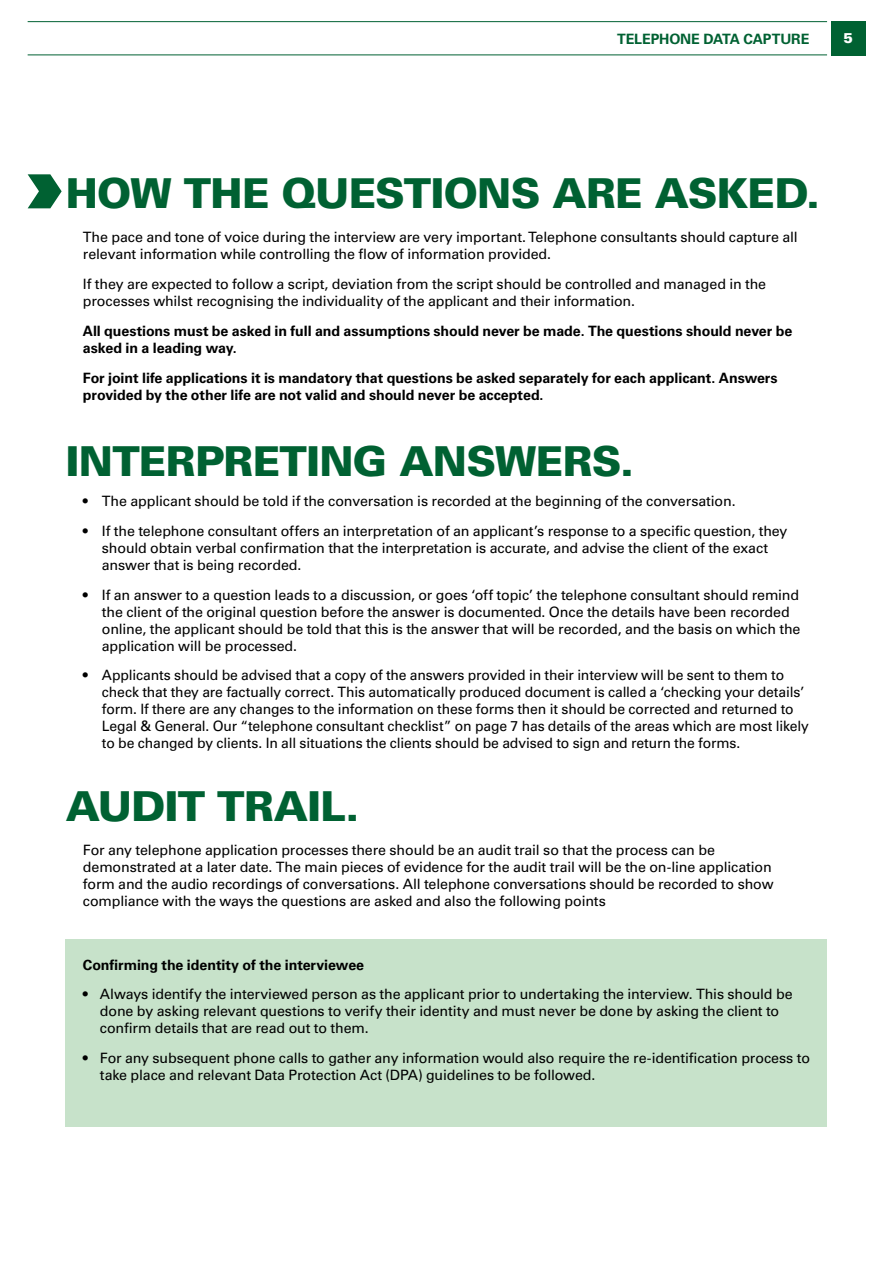
<style>
.page{position:relative;width:893px;height:1263px;background:#fff}
.page>*{position:absolute;margin:0;border:0;box-sizing:border-box;transform-origin:0 0}
.t1{font:900 41.25px "Univers LT";letter-spacing:-.02em;color:#006132}
.t2{font:14.25px/17px "Univers LT";letter-spacing:-.01em;color:#000}
.t3{font:700 14.25px/17px "Univers LT";letter-spacing:-.005em;color:#000}
.t4{font:700 14.25px "Univers LT";letter-spacing:-.01em;color:#006132}
.t5{font:900 14.25px "Univers LT";color:#fff}
</style>
<div class="page">
<div style="left:831px;top:21px;width:34px;height:34px;background:#006132"></div>
<hr style="left:28px;top:21px;width:799px;height:1px;background:#006132">
<hr style="left:28px;top:55px;width:799px;height:1px;background:#006132">
<svg style="left:28px;top:174px;width:34px;height:34px"></svg>
<div style="left:66px;top:940px;width:761px;height:187px;background:#c7e2ca"></div>
<p class="t4" style="left:617px;top:30px;width:194px">TELEPHONE DATA CAPTURE</p>
<p class="t5" style="left:844px;top:28px;width:11px">5</p>
<h1 class="t1" style="left:66px;top:168px;width:756px">HOW THE QUESTIONS ARE ASKED.</h1>
<p class="t2" style="left:83px;top:229px;width:716px">The pace and tone of voice during the interview are very important. Telephone consultants should capture all relevant information while controlling the flow of information provided.</p>
<p class="t2" style="left:83px;top:276px;width:685px">If they are expected to follow a script, deviation from the script should be controlled and managed in the processes whilst recognising the individuality of the applicant and their information.</p>
<p class="t3" style="left:83px;top:323px;width:711px">All questions must be asked in full and assumptions should never be made. The questions should never be asked in a leading way.</p>
<p class="t3" style="left:83px;top:369px;width:696px">For joint life applications it is mandatory that questions be asked separately for each applicant. Answers provided by the other life are not valid and should never be accepted.</p>
<h1 class="t1" style="left:66px;top:436px;width:570px">INTERPRETING ANSWERS.</h1>
<p class="t2" style="left:83px;top:493px;width:654px">• The applicant should be told if the conversation is recorded at the beginning of the conversation.</p>
<p class="t2" style="left:102px;top:522px;width:687px;text-indent:-19px">• If the telephone consultant offers an interpretation of an applicant’s response to a specific question, they should obtain verbal confirmation that the interpretation is accurate, and advise the client of the exact answer that is being recorded.</p>
<p class="t2" style="left:102px;top:586px;width:700px;text-indent:-19px">• If an answer to a question leads to a discussion, or goes ‘off topic’ the telephone consultant should remind the client of the original question before the answer is documented. Once the details have been recorded online, the applicant should be told that this is the answer that will be recorded, and the basis on which the application will be processed.</p>
<p class="t2" style="left:102px;top:667px;width:708px;text-indent:-19px">• Applicants should be advised that a copy of the answers provided in their interview will be sent to them to check that they are factually correct. This automatically produced document is called a ‘checking your details’ form. If there are any changes to the information on these forms then it should be corrected and returned to Legal &amp; General. Our “telephone consultant checklist” on page 7 has details of the areas which are most likely to be changed by clients. In all situations the clients should be advised to sign and return the forms.</p>
<h1 class="t1" style="left:66px;top:780px;width:295px">AUDIT TRAIL.</h1>
<p class="t2" style="left:83px;top:841px;width:692px">For any telephone application processes there should be an audit trail so that the process can be demonstrated at a later date. The main pieces of evidence for the audit trail will be the on-line application form and the audio recordings of conversations. All telephone conversations should be recorded to show compliance with the ways the questions are asked and also the following points</p>
<p class="t3" style="left:83px;top:956px;width:283px">Confirming the identity of the interviewee</p>
<p class="t2" style="left:100px;top:986px;width:694px;text-indent:-17px">• Always identify the interviewed person as the applicant prior to undertaking the interview. This should be done by asking relevant questions to verify their identity and must never be done by asking the client to confirm details that are read out to them.</p>
<p class="t2" style="left:100px;top:1050px;width:712px;text-indent:-17px">• For any subsequent phone calls to gather any information would also require the re-identification process to take place and relevant Data Protection Act (DPA) guidelines to be followed.</p>
</div>
